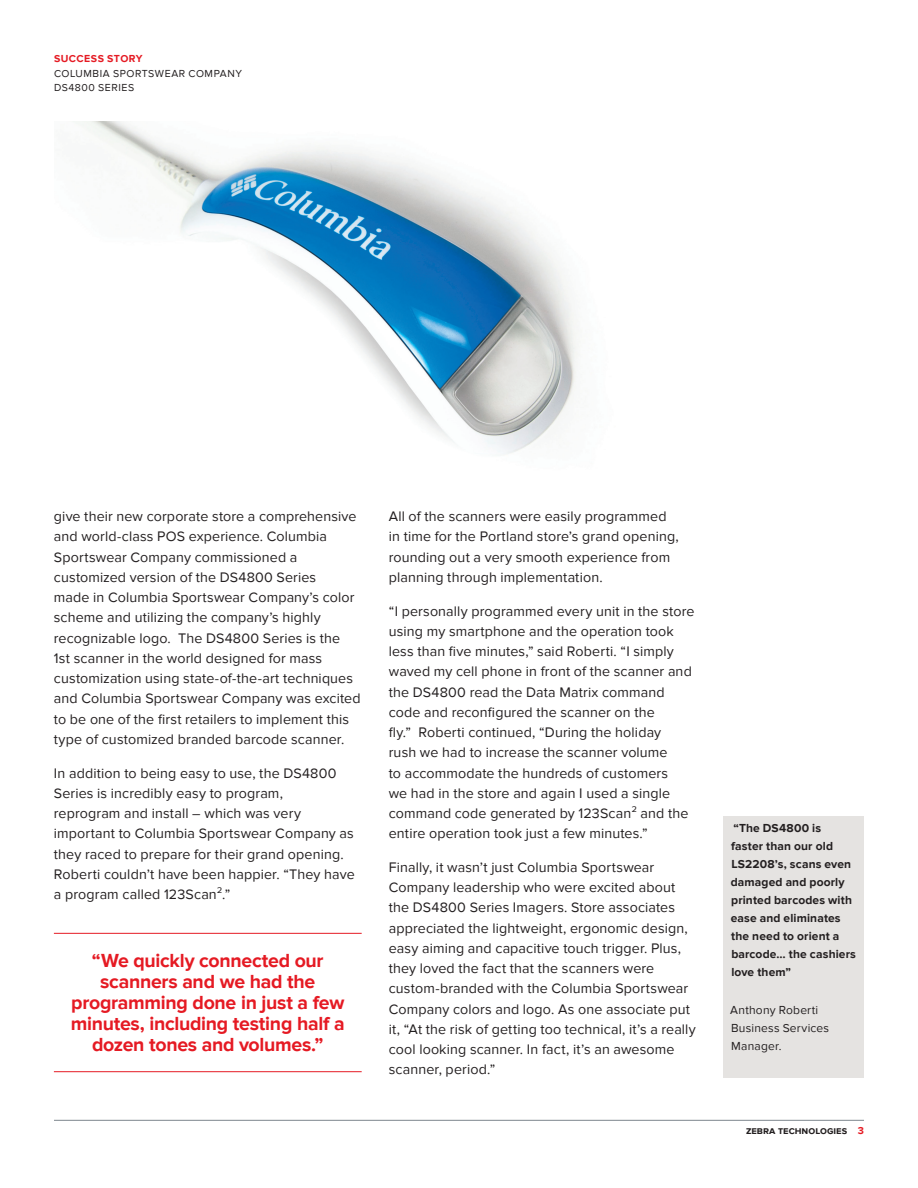
<style>
.page{position:relative;width:918px;height:1188px;background:#fff}
.page>*{position:absolute;margin:0;border:0;box-sizing:border-box;transform-origin:0 0}
.t1{font:700 19.5px/21px "Proxima Nova";letter-spacing:-.015em;color:#e51a23;text-align:center}
.t2{font:14.25px/20.2px "Proxima Nova";letter-spacing:.01em;color:#231f20}
.t3{font:700 12px/18px "Proxima Nova";letter-spacing:.01em;color:#231f20}
.t4{font:12px/18px "Proxima Nova";letter-spacing:.015em;color:#231f20}
.t5{font:10.5px/14.2px "Proxima Nova";letter-spacing:.05em;color:#231f20}
.t6{font:700 10.5px "Proxima Nova";color:#231f20}
.t7{font:700 10.5px "Proxima Nova";letter-spacing:.045em;color:#e51a23}
.s1{color:#e51a23}
</style>
<div class="page">
<hr style="left:54px;top:1120px;width:810px;height:1px;background:#7e868d">
<hr style="left:54px;top:933px;width:308px;height:1px;background:#e51a23">
<hr style="left:54px;top:1071px;width:308px;height:1px;background:#e51a23">
<img style="left:76px;top:122px;width:502px;height:332px">
<div style="left:724px;top:816px;width:140px;height:262px;background:#e5e3e1"></div>
<p class="t7" style="left:54px;top:53px;width:90px">SUCCESS STORY</p>
<p class="t5" style="left:54px;top:66px;width:189px">COLUMBIA SPORTSWEAR COMPANY<br>DS4800 SERIES</p>
<p class="t2" style="left:54px;top:506px;width:308px">give their new corporate store a comprehensive and world-class POS experience. Columbia Sportswear Company commissioned a customized version of the DS4800 Series<br>made in Columbia Sportswear Company’s color scheme and utilizing the company’s highly recognizable logo. The DS4800 Series is the<br>1st scanner in the world designed for mass customization using state-of-the-art techniques and Columbia Sportswear Company was excited to be one of the first retailers to implement this type of customized branded barcode scanner.</p>
<p class="t2" style="left:54px;top:763px;width:302px">In addition to being easy to use, the DS4800<br>Series is incredibly easy to program,<br>reprogram and install – which was very important to Columbia Sportswear Company as they raced to prepare for their grand opening.<br>Roberti couldn’t have been happier. “They have a program called 123Scan².”</p>
<h1 class="t1" style="left:71px;top:951px;width:275px">“We quickly connected our scanners and we had the programming done in just a few minutes, including testing half a dozen tones and volumes.”</h1>
<p class="t2" style="left:389px;top:506px;width:291px">All of the scanners were easily programmed in time for the Portland store’s grand opening, rounding out a very smooth experience from planning through implementation.</p>
<p class="t2" style="left:389px;top:601px;width:307px">“I personally programmed every unit in the store using my smartphone and the operation took less than five minutes,” said Roberti. “I simply waved my cell phone in front of the scanner and the DS4800 read the Data Matrix command code and reconfigured the scanner on the<br>fly.” Roberti continued, “During the holiday<br>rush we had to increase the scanner volume<br>to accommodate the hundreds of customers<br>we had in the store and again I used a single command code generated by 123Scan² and the entire operation took just a few minutes.”</p>
<p class="t2" style="left:389px;top:857px;width:308px">Finally, it wasn’t just Columbia Sportswear Company leadership who were excited about the DS4800 Series Imagers. Store associates appreciated the lightweight, ergonomic design, easy aiming and capacitive touch trigger. Plus, they loved the fact that the scanners were custom-branded with the Columbia Sportswear Company colors and logo. As one associate put it, “At the risk of getting too technical, it’s a really cool looking scanner. In fact, it’s an awesome scanner, period.”</p>
<p class="t3" style="left:731px;top:819px;width:127px">“The DS4800 is<br>faster than our old<br>LS2208’s, scans even damaged and poorly printed barcodes with ease and eliminates the need to orient a barcode… the cashiers love them”</p>
<p class="t4" style="left:730px;top:1002px;width:100px">Anthony Roberti<br>Business Services<br>Manager.</p>
<p class="t6" style="left:746px;top:1124px;width:119px">zebra technologies <span class="s1">3</span></p>
</div>
